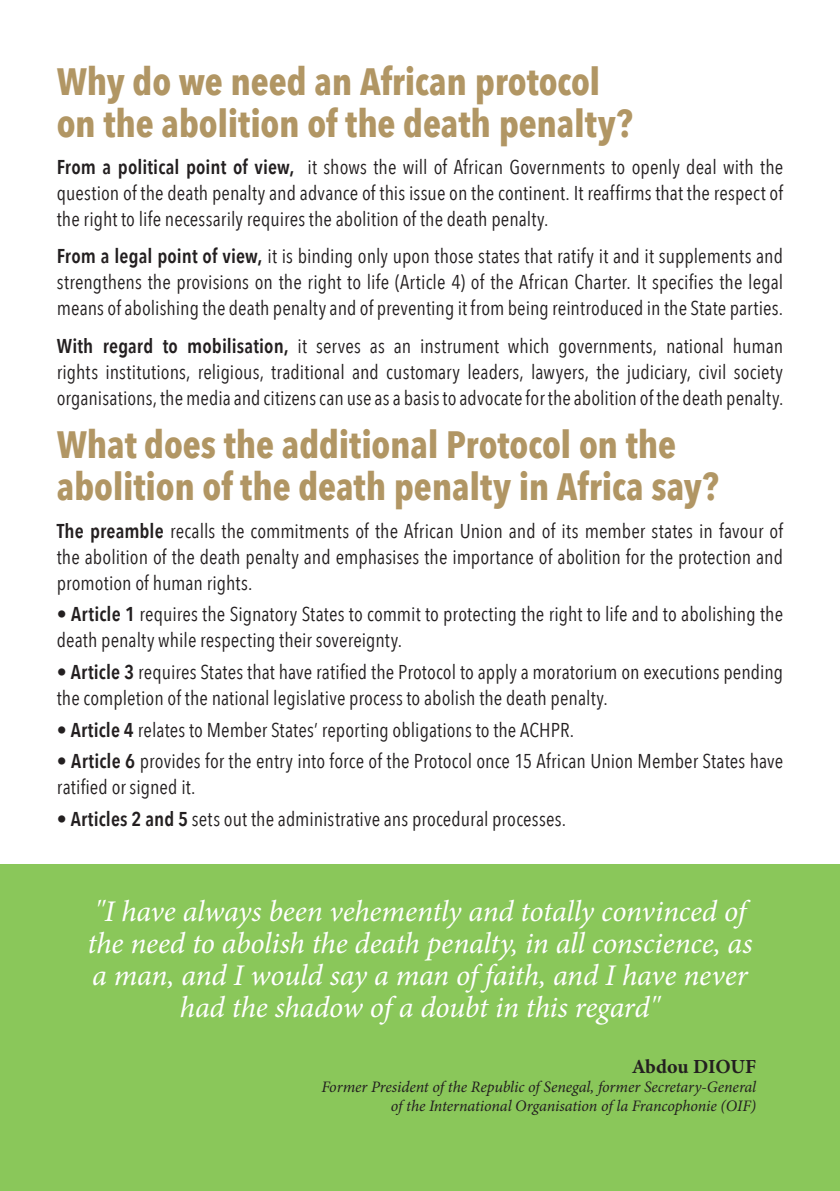
<style>
.page{position:relative;width:840px;height:1191px;background:#fff}
.page>*{position:absolute;margin:0;border:0;box-sizing:border-box;transform-origin:0 0}
.t1{font:700 38px/42px "Avenir Next Condensed";letter-spacing:-.005em;color:#b19664}
.t2{font:italic 30px/32px "Minion Pro";letter-spacing:-.005em;color:#fff;text-align:center}
.t3{font:20px/26px "Avenir Next Condensed";letter-spacing:.005em;color:#231f20;text-align:justify}
.t4{font:700 20px "Minion Pro";letter-spacing:-.01em;color:#231f20}
.t5{font:italic 16px/19.2px "Minion Pro";letter-spacing:-.01em;color:#231f20;text-align:right}
.s1{font-weight:600}
</style>
<div class="page">
<div style="left:0;top:865px;width:839px;height:326px;background:#8ac75a"></div>
<h1 class="t1" style="left:57px;top:60px;width:577px">Why do we need an African protocol on the abolition of the death penalty?</h1>
<p class="t3" style="left:57px;top:153px;width:727px"><span class="s1">From a political point of view,</span> it shows the will of African Governments to openly deal with the question of the death penalty and advance of this issue on the continent. It reaffirms that the respect of the right to life necessarily requires the abolition of the death penalty.</p>
<p class="t3" style="left:57px;top:242px;width:727px"><span class="s1">From a legal point of view,</span> it is binding only upon those states that ratify it and it supplements and strengthens the provisions on the right to life (Article 4) of the African Charter. It specifies the legal means of abolishing the death penalty and of preventing it from being reintroduced in the State parties.</p>
<p class="t3" style="left:57px;top:332px;width:727px"><span class="s1">With regard to mobilisation,</span> it serves as an instrument which governments, national human rights institutions, religious, traditional and customary leaders, lawyers, the judiciary, civil society organisations, the media and citizens can use as a basis to advocate for the abolition of the death penalty.</p>
<h1 class="t1" style="left:57px;top:423px;width:663px">What does the additional Protocol on the abolition of the death penalty in Africa say?</h1>
<p class="t3" style="left:57px;top:516px;width:727px"><span class="s1">The preamble</span> recalls the commitments of the African Union and of its member states in favour of the abolition of the death penalty and emphasises the importance of abolition for the protection and promotion of human rights.</p>
<p class="t3" style="left:57px;top:600px;width:727px"><span class="s1">• Article 1</span> requires the Signatory States to commit to protecting the right to life and to abolishing the death penalty while respecting their sovereignty.</p>
<p class="t3" style="left:57px;top:658px;width:727px"><span class="s1">• Article 3</span> requires States that have ratified the Protocol to apply a moratorium on executions pending the completion of the national legislative process to abolish the death penalty.</p>
<p class="t3" style="left:57px;top:715px;width:518px"><span class="s1">• Article 4</span> relates to Member States’ reporting obligations to the ACHPR.</p>
<p class="t3" style="left:57px;top:747px;width:727px"><span class="s1">• Article 6</span> provides for the entry into force of the Protocol once 15 African Union Member States have ratified or signed it.</p>
<p class="t3" style="left:57px;top:805px;width:510px"><span class="s1">• Articles 2 and 5</span> sets out the administrative ans procedural processes.</p>
<h2 class="t2" style="left:87px;top:895px;width:666px">"I have always been vehemently and totally convinced of the need to abolish the death penalty, in all conscience, as a man, and I would say a man of faith, and I have never had the shadow of a doubt in this regard"</h2>
<p class="t4" style="left:631px;top:1052px;width:126px">Abdou DIOUF</p>
<p class="t5" style="left:321px;top:1077px;width:436px">Former President of the Republic of Senegal, former Secretary-General of the International Organisation of la Francophonie (OIF)</p>
</div>
